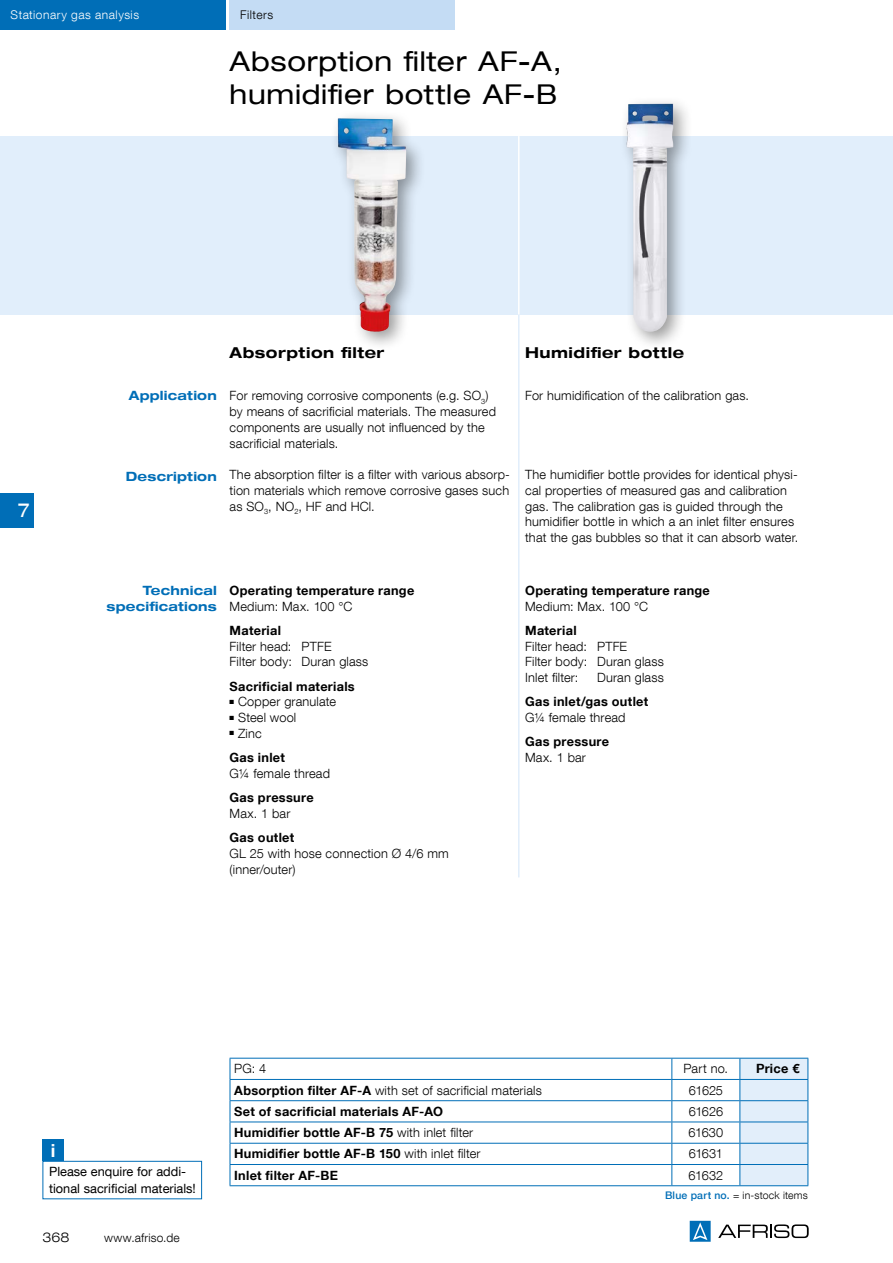
<style>
.page{position:relative;width:893px;height:1263px;background:#fff}
.page>*{position:absolute;margin:0;border:0;box-sizing:border-box;transform-origin:0 0}
.t1{font:expanded 27.3px/33.3px "Helvetica Neue LT Com";letter-spacing:.025em;color:#000}
.t2{font:expanded 19.5px "Helvetica Neue LT Com";color:#fff}
.t3{font:700 18px "Helvetica Neue LT Com";color:#fff}
.t4{font:700 expanded 15px "Helvetica Neue LT Com";letter-spacing:.035em;color:#000}
.t5{font:300 expanded 13.5px "Helvetica Neue LT Com";color:#000}
.t6{font:300 12.75px/15.8px "Helvetica Neue LT Com";letter-spacing:.015em;color:#000}
.t7{font:700 12.75px/24.3px "Helvetica Neue LT Com";letter-spacing:.02em;color:#000}
.t8{font:12.75px/16.5px "Helvetica Neue LT Com";color:#000}
.t9{font:700 expanded 12.75px/16.5px "Helvetica Neue LT Com";letter-spacing:.015em;color:#006eb7;text-align:right}
.t10{font:300 12px "Helvetica Neue LT Com";letter-spacing:.04em;color:#fff}
.t11{font:300 12px "Helvetica Neue LT Com";letter-spacing:.03em;color:#000}
.t12{font:300 10.5px "Helvetica Neue LT Com";letter-spacing:.02em;color:#000}
.s1{font-weight:300}
.s2{font-weight:700}
.s3{font-weight:500;color:#006eb7}
</style>
<div class="page">
<div style="left:0;top:136px;width:893px;height:179px;background:#e1eefb"></div>
<div style="left:0;top:0;width:225px;height:30px;background:#006eb7"></div>
<div style="left:230px;top:0;width:225px;height:30px;background:#c4dcf4"></div>
<hr style="left:518px;top:136px;width:1px;height:179px;background:#fff">
<svg style="left:718px;top:1224px;width:91px;height:14px"></svg>
<svg style="left:690px;top:1221px;width:21px;height:21px"></svg>
<hr style="left:518px;top:315px;width:1px;height:562px;background:#e1eefb">
<hr style="left:230px;top:1058px;width:442px;height:1px;background:#006eb7">
<hr style="left:672px;top:1058px;width:68px;height:1px;background:#006eb7">
<hr style="left:230px;top:1079px;width:442px;height:1px;background:#006eb7">
<hr style="left:672px;top:1079px;width:68px;height:1px;background:#006eb7">
<hr style="left:230px;top:1100px;width:442px;height:1px;background:#006eb7">
<hr style="left:672px;top:1100px;width:68px;height:1px;background:#006eb7">
<hr style="left:230px;top:1121px;width:442px;height:1px;background:#006eb7">
<hr style="left:672px;top:1121px;width:68px;height:1px;background:#006eb7">
<hr style="left:230px;top:1143px;width:442px;height:1px;background:#006eb7">
<hr style="left:672px;top:1143px;width:68px;height:1px;background:#006eb7">
<hr style="left:230px;top:1164px;width:442px;height:1px;background:#006eb7">
<svg style="left:230px;top:1058px;width:1px;height:127px"></svg>
<hr style="left:672px;top:1164px;width:68px;height:1px;background:#006eb7">
<svg style="left:671px;top:1058px;width:1px;height:127px"></svg>
<svg style="left:739px;top:1058px;width:69px;height:127px"></svg>
<hr style="left:230px;top:1185px;width:442px;height:1px;background:#006eb7">
<hr style="left:672px;top:1185px;width:68px;height:1px;background:#006eb7">
<hr style="left:740px;top:1185px;width:68px;height:1px;background:#006eb7">
<div style="left:330px;top:110px;width:96px;height:242px;background:#000;opacity:.4"></div>
<img style="left:338px;top:118px;width:68px;height:214px">
<div style="left:43px;top:1161px;width:159px;height:38px;border:1px solid #006eb7"></div>
<div style="left:43px;top:1140px;width:21px;height:21px;background:#006eb7"></div>
<div style="left:619px;top:96px;width:74px;height:256px;background:#000;opacity:.4"></div>
<img style="left:627px;top:104px;width:46px;height:228px">
<div style="left:0;top:493px;width:34px;height:34px;background:#006eb7"></div>
<p class="t10" style="left:11px;top:7px;width:130px">Stationary gas analysis</p>
<p class="t11" style="left:240px;top:7px;width:34px">Filters</p>
<h1 class="t1" style="left:230px;top:43px;width:334px">Absorption filter AF-A, humidifier bottle AF-B</h1>
<h2 class="t2" style="left:18px;top:498px;width:13px">7</h2>
<p class="t9" style="left:129px;top:387px;width:90px">Application</p>
<p class="t9" style="left:126px;top:468px;width:92px">Description</p>
<p class="t4" style="left:230px;top:343px;width:156px">Absorption filter</p>
<p class="t4" style="left:525px;top:343px;width:161px">Humidifier bottle</p>
<p class="t6" style="left:230px;top:388px;width:268px">For removing corrosive components (e.g. SO<sub>3</sub>) by means of sacrificial materials. The measured components are usually not influenced by the sacrificial materials.</p>
<p class="t6" style="left:230px;top:466px;width:282px;text-align:justify">The absorption filter is a filter with various absorp&shy;tion materials which remove corrosive gases such as SO<sub>3</sub>, NO<sub>2</sub>, HF and HCl.</p>
<p class="t6" style="left:525px;top:388px;width:225px">For humidification of the calibration gas.</p>
<p class="t6" style="left:525px;top:467px;width:275px">The humidifier bottle provides for identical physi&shy;cal properties of measured gas and calibration gas. The calibration gas is guided through the humidifier bottle in which a an inlet filter ensures that the gas bubbles so that it can absorb water.</p>
<p class="t9" style="left:106px;top:582px;width:112px">Technical specifications</p>
<p class="t7" style="left:230px;top:578px;width:186px">Operating temperature range</p>
<p class="t6" style="left:230px;top:598px;width:124px">Medium: Max. 100 °C</p>
<p class="t7" style="left:230px;top:618px;width:53px">Material</p>
<p class="t6" style="left:230px;top:638px;width:140px">Filter head: PTFE<br>Filter body: Duran glass</p>
<p class="t7" style="left:230px;top:673px;width:127px">Sacrificial materials</p>
<p class="t6" style="left:230px;top:694px;width:108px">■ Copper granulate</p>
<p class="t6" style="left:230px;top:709px;width:68px">■ Steel wool</p>
<p class="t7" style="left:230px;top:721px;width:57px">■ <span class="s1">Zinc<br></span>Gas inlet</p>
<p class="t6" style="left:230px;top:765px;width:102px">G¼ female thread</p>
<p class="t7" style="left:230px;top:785px;width:86px">Gas pressure</p>
<p class="t6" style="left:230px;top:805px;width:62px">Max. 1 bar</p>
<p class="t7" style="left:230px;top:825px;width:66px">Gas outlet</p>
<p class="t6" style="left:230px;top:845px;width:221px">GL 25 with hose connection Ø 4/6 mm (inner/outer)</p>
<p class="t7" style="left:525px;top:578px;width:186px">Operating temperature range</p>
<p class="t6" style="left:525px;top:598px;width:124px">Medium: Max. 100 °C</p>
<p class="t7" style="left:525px;top:618px;width:53px">Material</p>
<p class="t6" style="left:525px;top:638px;width:140px">Filter head: PTFE<br>Filter body: Duran glass<br>Inlet filter:</p>
<p class="t6" style="left:597px;top:669px;width:68px">Duran glass</p>
<p class="t7" style="left:525px;top:689px;width:125px">Gas inlet/gas outlet</p>
<p class="t6" style="left:525px;top:709px;width:102px">G¼ female thread</p>
<p class="t7" style="left:525px;top:729px;width:86px">Gas pressure</p>
<p class="t6" style="left:525px;top:749px;width:62px">Max. 1 bar</p>
<h3 class="t3" style="left:51px;top:1139px;width:6px">i</h3>
<p class="t8" style="left:49px;top:1163px;width:148px">Please enquire for addi&shy;tional sacrificial materials!</p>
<p class="t5" style="left:43px;top:1228px;width:29px">368</p>
<p class="t11" style="left:104px;top:1230px;width:77px">www.afriso.de</p>
<p class="t6" style="left:234px;top:1061px;width:34px">PG: 4</p>
<p class="t6" style="left:684px;top:1061px;width:46px">Part no.</p>
<p class="t7" style="left:756px;top:1056px;width:45px">Price €</p>
<p class="t6" style="left:234px;top:1082px;width:309px"><span class="s2">Absorption filter AF-A</span> with set of sacrificial materials</p>
<p class="t6" style="left:689px;top:1082px;width:36px">61625</p>
<p class="t7" style="left:234px;top:1099px;width:210px">Set of sacrificial materials AF-AO</p>
<p class="t6" style="left:689px;top:1103px;width:36px">61626</p>
<p class="t7" style="left:234px;top:1120px;width:240px">Humidifier bottle AF-B 75 <span class="s1">with inlet filter</span></p>
<p class="t6" style="left:688px;top:1124px;width:36px">61630</p>
<p class="t7" style="left:234px;top:1141px;width:248px">Humidifier bottle AF-B 150 <span class="s1">with inlet filter</span></p>
<p class="t6" style="left:689px;top:1146px;width:36px">61631</p>
<p class="t7" style="left:234px;top:1162px;width:105px">Inlet filter AF-BE</p>
<p class="t6" style="left:688px;top:1167px;width:36px">61632</p>
<p class="t12" style="left:665px;top:1188px;width:144px"><span class="s3">Blue part no.</span> = in-stock items</p>
</div>
